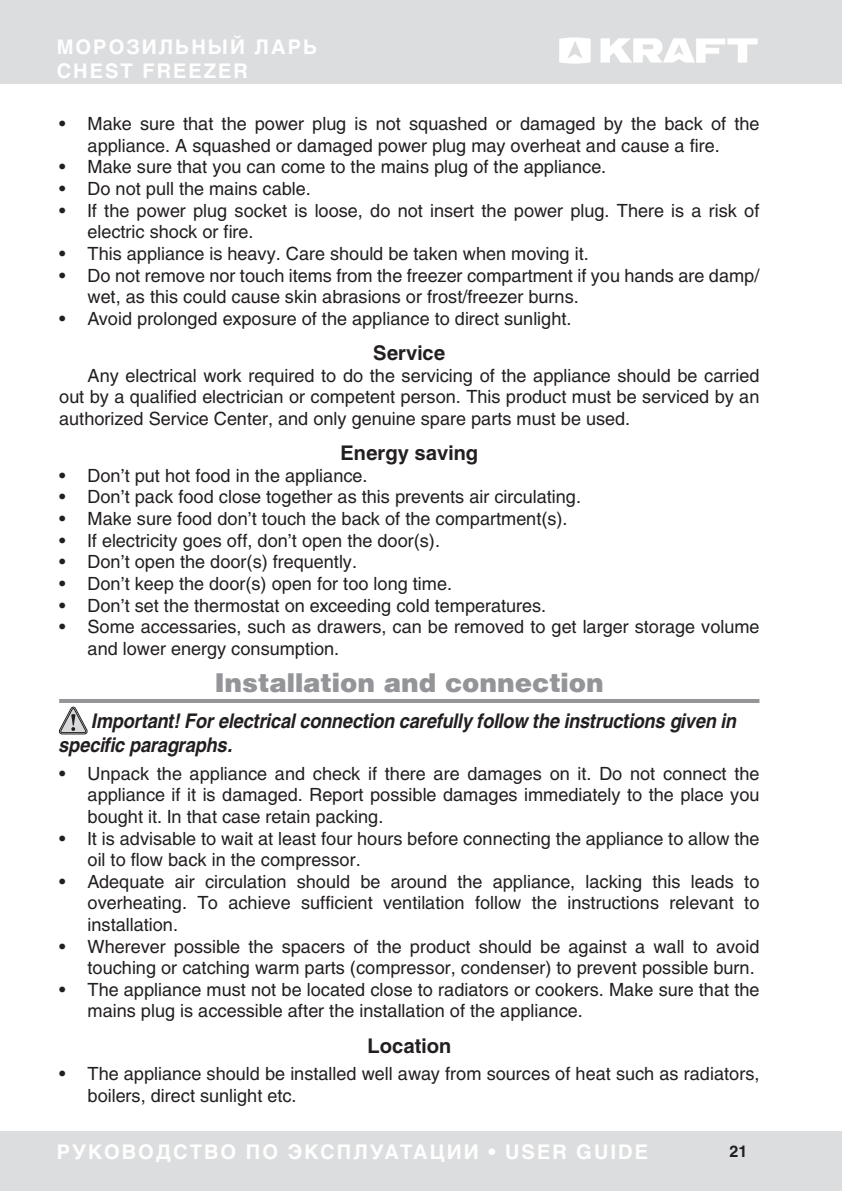
<style>
.page{position:relative;width:842px;height:1191px;background:#fff}
.page>*{position:absolute;margin:0;border:0;box-sizing:border-box;transform-origin:0 0}
.Zag_PODCH{font:900 26px "Helios";color:#939598}
.Important{font:italic 700 20px/24px "Helios";letter-spacing:-.01em;color:#231f20;scale:.9 1}
.t1{font:700 20px/24px "Helios";letter-spacing:.1em;color:#fff}
.PODZAG{font:700 20px "Helios";color:#231f20}
.text_osn{font:18px/21.6px "Helios";color:#231f20}
.t2{font:700 16px "Helios";color:#231f20}
</style>
<div class="page">
<div style="left:0;top:0;width:842px;height:84px;background:#dcdddf"></div>
<div style="left:0;top:1130px;width:842px;height:61px;background:#dcdddf"></div>
<svg style="left:559px;top:37px;width:32px;height:27px"></svg>
<svg style="left:600px;top:38px;width:158px;height:25px"></svg>
<hr style="left:59px;top:699px;width:700px;height:4px;background:#939598">
<svg style="left:59px;top:707px;width:29px;height:27px"></svg>
<p class="t1" style="left:57px;top:35px;width:262px">МОРОЗИЛЬНЫЙ ЛАРЬ<br>CHEST FREEZER</p>
<p class="text_osn" style="left:88px;top:113px;width:673px;text-indent:-28px">• Make sure that the power plug is not squashed or damaged by the back of the appliance. A squashed or damaged power plug may overheat and cause a fire.</p>
<p class="text_osn" style="left:59px;top:156px;width:549px">• Make sure that you can come to the mains plug of the appliance.</p>
<p class="text_osn" style="left:59px;top:178px;width:253px">• Do not pull the mains cable.</p>
<p class="text_osn" style="left:88px;top:199px;width:673px;text-indent:-28px">• If the power plug socket is loose, do not insert the power plug. There is a risk of electric shock or fire.</p>
<p class="text_osn" style="left:59px;top:242px;width:531px">• This appliance is heavy. Care should be taken when moving it.</p>
<p class="text_osn" style="left:88px;top:264px;width:673px;text-indent:-28px">• Do not remove nor touch items from the freezer compartment if you hands are damp/ wet, as this could cause skin abrasions or frost/freezer burns.</p>
<p class="text_osn" style="left:59px;top:307px;width:514px">• Avoid prolonged exposure of the appliance to direct sunlight.</p>
<p class="PODZAG" style="left:373px;top:341px;width:74px">Service</p>
<p class="text_osn" style="left:59px;top:364px;width:702px;text-align:justify;text-indent:28px">Any electrical work required to do the servicing of the appliance should be carried out by a qualified electrician or competent person. This product must be serviced by an authorized Service Center, and only genuine spare parts must be used.</p>
<p class="PODZAG" style="left:341px;top:441px;width:139px">Energy saving</p>
<p class="text_osn" style="left:59px;top:464px;width:310px">• Don’t put hot food in the appliance.</p>
<p class="text_osn" style="left:59px;top:486px;width:523px">• Don’t pack food close together as this prevents air circulating.</p>
<p class="text_osn" style="left:59px;top:508px;width:510px">• Make sure food don’t touch the back of the compartment(s).</p>
<p class="text_osn" style="left:59px;top:529px;width:382px">• If electricity goes off, don’t open the door(s).</p>
<p class="text_osn" style="left:59px;top:551px;width:299px">• Don’t open the door(s) frequently.</p>
<p class="text_osn" style="left:59px;top:572px;width:394px">• Don’t keep the door(s) open for too long time.</p>
<p class="text_osn" style="left:59px;top:594px;width:489px">• Don’t set the thermostat on exceeding cold temperatures.</p>
<p class="text_osn" style="left:88px;top:616px;width:673px;text-indent:-28px">• Some accessaries, such as drawers, can be removed to get larger storage volume and lower energy consumption.</p>
<p class="Zag_PODCH" style="left:215px;top:666px;width:391px">Installation and connection</p>
<p class="Important" style="left:59px;top:709px;width:755px;text-indent:33px">Important! For electrical connection carefully follow the instructions given in specific paragraphs.</p>
<p class="text_osn" style="left:88px;top:762px;width:673px;text-align:justify;text-indent:-28px">• Unpack the appliance and check if there are damages on it. Do not connect the appliance if it is damaged. Report possible damages immediately to the place you bought it. In that case retain packing.</p>
<p class="text_osn" style="left:88px;top:827px;width:673px;text-indent:-28px">• It is advisable to wait at least four hours before connecting the appliance to allow the oil to flow back in the compressor.</p>
<p class="text_osn" style="left:88px;top:870px;width:673px;text-align:justify;text-indent:-28px">• Adequate air circulation should be around the appliance, lacking this leads to overheating. To achieve sufficient ventilation follow the instructions relevant to installation.</p>
<p class="text_osn" style="left:59px;top:935px;width:702px;text-align:right">• Wherever possible the spacers of the product should be against a wall to avoid touching or catching warm parts (compressor, condenser) to prevent possible burn.</p>
<p class="text_osn" style="left:88px;top:978px;width:673px;text-indent:-28px">• The appliance must not be located close to radiators or cookers. Make sure that the mains plug is accessible after the installation of the appliance.</p>
<p class="PODZAG" style="left:367px;top:1034px;width:85px">Location</p>
<p class="text_osn" style="left:88px;top:1062px;width:673px;text-indent:-28px">• The appliance should be installed well away from sources of heat such as radiators, boilers, direct sunlight etc.</p>
<p class="t1" style="left:57px;top:1139px;width:593px">РУКОВОДСТВО ПО ЭКСПЛУАТАЦИИ • USER GUIDE</p>
<p class="t2" style="left:729px;top:1141px;width:19px">21</p>
</div>
